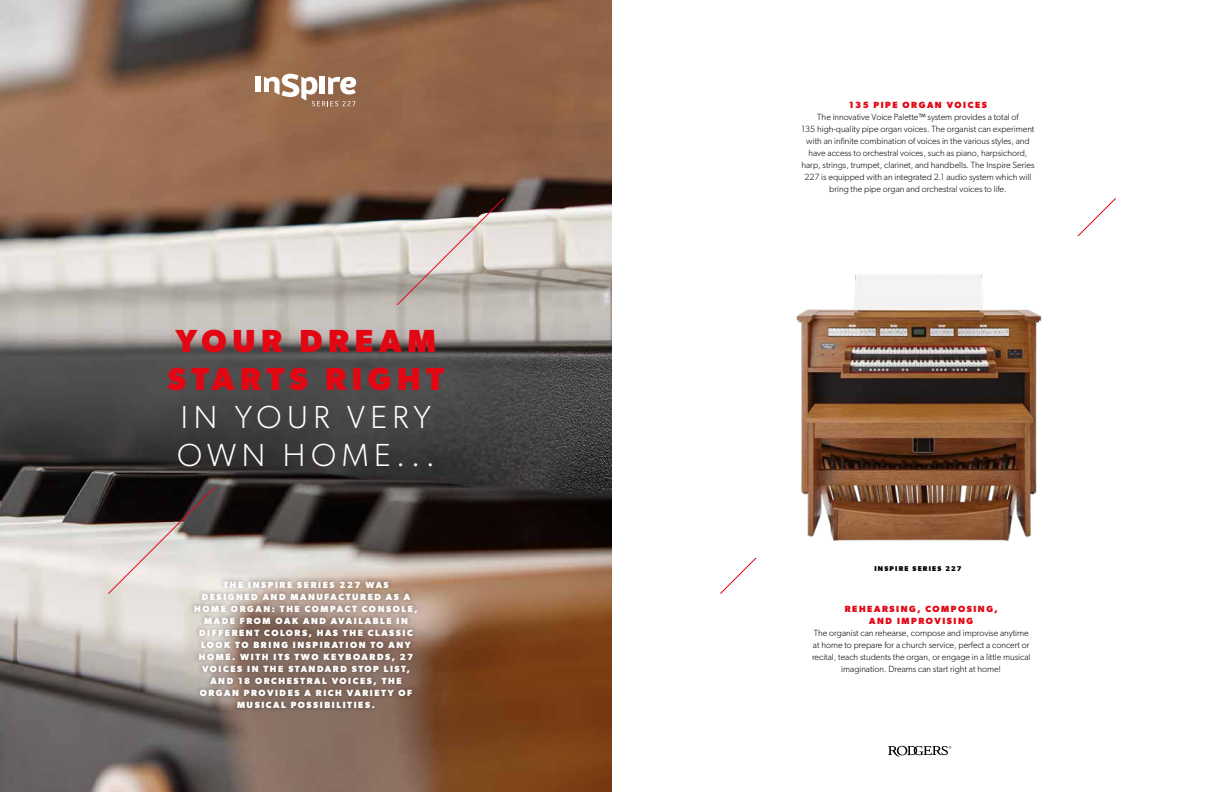
<style>
.page{position:relative;width:1224px;height:792px;background:#fff}
.page>*{position:absolute;margin:0;border:0;box-sizing:border-box;transform-origin:0 0}
.t1{font:700 32px/38px "Gibson";letter-spacing:.175em;color:#e30613}
.t2{font:300 32px/38px "Gibson";letter-spacing:.175em;color:#fff}
.t3{font:300 9px/12px "Gibson";color:#000;text-align:center}
.t4{font:700 9px/12px "Gibson";letter-spacing:.175em;color:#fff;text-align:center}
.t5{font:700 9px/12px "Gibson";letter-spacing:.175em;color:#e30613;text-align:center}
.t6{font:700 7px "Gibson";letter-spacing:.175em;color:#000}
</style>
<div class="page">
<svg style="left:888px;top:746px;width:63px;height:11px"></svg>
<img style="left:0;top:0;width:612px;height:792px">
<div style="left:256px;top:77px;width:5px;height:15px;background:#fff"></div>
<svg style="left:264px;top:74px;width:92px;height:32px"></svg>
<svg style="left:107px;top:197px;width:398px;height:398px;background:#928983"></svg>
<img style="left:47px;top:305px;width:498px;height:182px">
<div style="left:189px;top:576px;width:233px;height:138px;background:#000;opacity:.4"></div>
<img style="left:796px;top:274px;width:246px;height:267px">
<h1 class="t1" style="left:168px;top:321px;width:278px">YOUR DREAM<br>STARTS RIGHT</h1>
<h1 class="t2" style="left:177px;top:397px;width:259px">IN YOUR VERY<br>OWN HOME...</h1>
<p class="t4" style="left:194px;top:579px;width:225px">THE INSPIRE SERIES 227 WAS<br>DESIGNED AND MANUFACTURED AS A<br>HOME ORGAN: THE COMPACT CONSOLE,<br>MADE FROM OAK AND AVAILABLE IN<br>DIFFERENT COLORS, HAS THE CLASSIC<br>LOOK TO BRING INSPIRATION TO ANY<br>HOME. WITH ITS TWO KEYBOARDS, 27<br>VOICES IN THE STANDARD STOP LIST,<br>AND 18 ORCHESTRAL VOICES, THE<br>ORGAN PROVIDES A RICH VARIETY OF<br>MUSICAL POSSIBILITIES.</p>
<p class="t5" style="left:849px;top:99px;width:139px">135 PIPE ORGAN VOICES</p>
<p class="t3" style="left:801px;top:111px;width:235px">The innovative Voice Palette™ system provides a total of<br>135 high-quality pipe organ voices. The organist can experiment with an infinite combination of voices in the various styles, and have access to orchestral voices, such as piano, harpsichord, harp, strings, trumpet, clarinet, and handbells. The Inspire Series 227 is equipped with an integrated 2.1 audio system which will bring the pipe organ and orchestral voices to life.</p>
<p class="t6" style="left:874px;top:564px;width:89px">INSPIRE SERIES 227</p>
<p class="t5" style="left:845px;top:603px;width:155px">REHEARSING, COMPOSING,<br>AND IMPROVISING</p>
<p class="t3" style="left:812px;top:627px;width:220px">The organist can rehearse, compose and improvise anytime at home to prepare for a church service, perfect a concert or recital, teach students the organ, or engage in a little musical imagination. Dreams can start right at home!</p>
</div>
